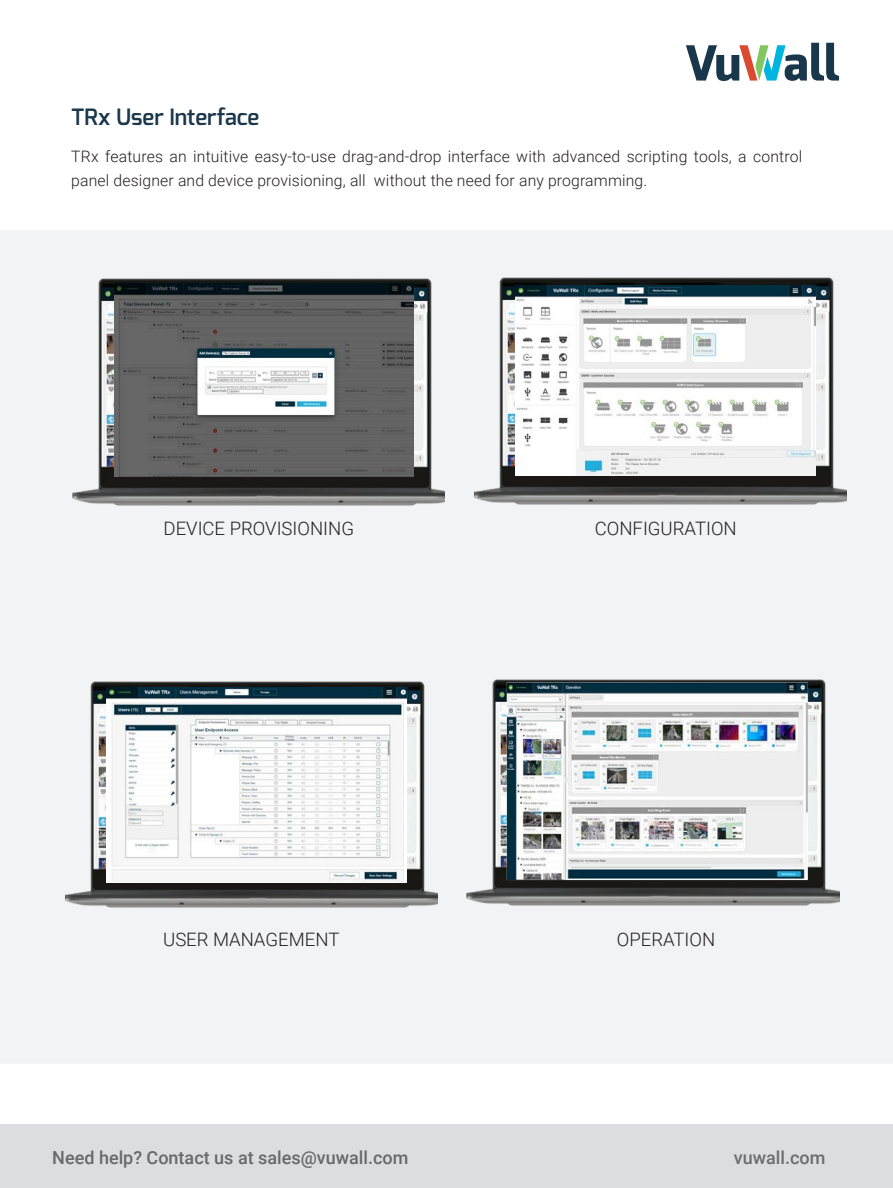
<style>
.page{position:relative;width:893px;height:1188px;background:#fff}
.page>*{position:absolute;margin:0;border:0;box-sizing:border-box;transform-origin:0 0}
.tekst_10_pt{font:600 22.5px "Exo";color:#1a374b}
.t1{font:300 18.6px "Roboto";color:#231f20}
.t2{font:500 18px "Roboto";color:#656a6a}
.t3{font:500 18px "Roboto";color:#6c6d70}
.t4{font:300 15.75px/24px "Roboto";letter-spacing:.01em;color:#231f20}
</style>
<div class="page">
<div style="left:0;top:231px;width:893px;height:832px;background:#f2f3f4"></div>
<svg style="left:686px;top:43px;width:153px;height:38px"></svg>
<div style="left:73px;top:266px;width:372px;height:258px;background:#f2f3f4"></div>
<img style="left:73px;top:278px;width:372px;height:228px">
<div style="left:467px;top:666px;width:372px;height:258px;background:#f2f3f4"></div>
<img style="left:467px;top:679px;width:372px;height:227px">
<div style="left:474px;top:265px;width:373px;height:258px;background:#f2f3f4"></div>
<img style="left:474px;top:277px;width:373px;height:228px">
<div style="left:65px;top:669px;width:372px;height:257px;background:#f2f3f4"></div>
<img style="left:65px;top:681px;width:372px;height:227px">
<img style="left:516px;top:285px;width:300px;height:191px">
<img style="left:114px;top:283px;width:300px;height:194px">
<img style="left:107px;top:688px;width:299px;height:194px">
<img style="left:497px;top:679px;width:320px;height:221px">
<div style="left:0;top:1124px;width:893px;height:64px;background:#dcdddf"></div>
<p class="tekst_10_pt" style="left:71px;top:102px;width:190px">TRx User Interface</p>
<p class="t4" style="left:71px;top:144px;width:732px">TRx features an intuitive easy-to-use drag-and-drop interface with advanced scripting tools, a control panel designer and device provisioning, all without the need for any programming.</p>
<p class="t1" style="left:164px;top:515px;width:192px">DEVICE PROVISIONING</p>
<p class="t1" style="left:595px;top:515px;width:143px">CONFIGURATION</p>
<p class="t1" style="left:163px;top:926px;width:178px">USER MANAGEMENT</p>
<p class="t1" style="left:617px;top:926px;width:100px">OPERATION</p>
<p class="t2" style="left:52px;top:1145px;width:358px">Need help? Contact us at sales@vuwall.com</p>
<p class="t3" style="left:734px;top:1145px;width:93px">vuwall.com</p>
</div>
